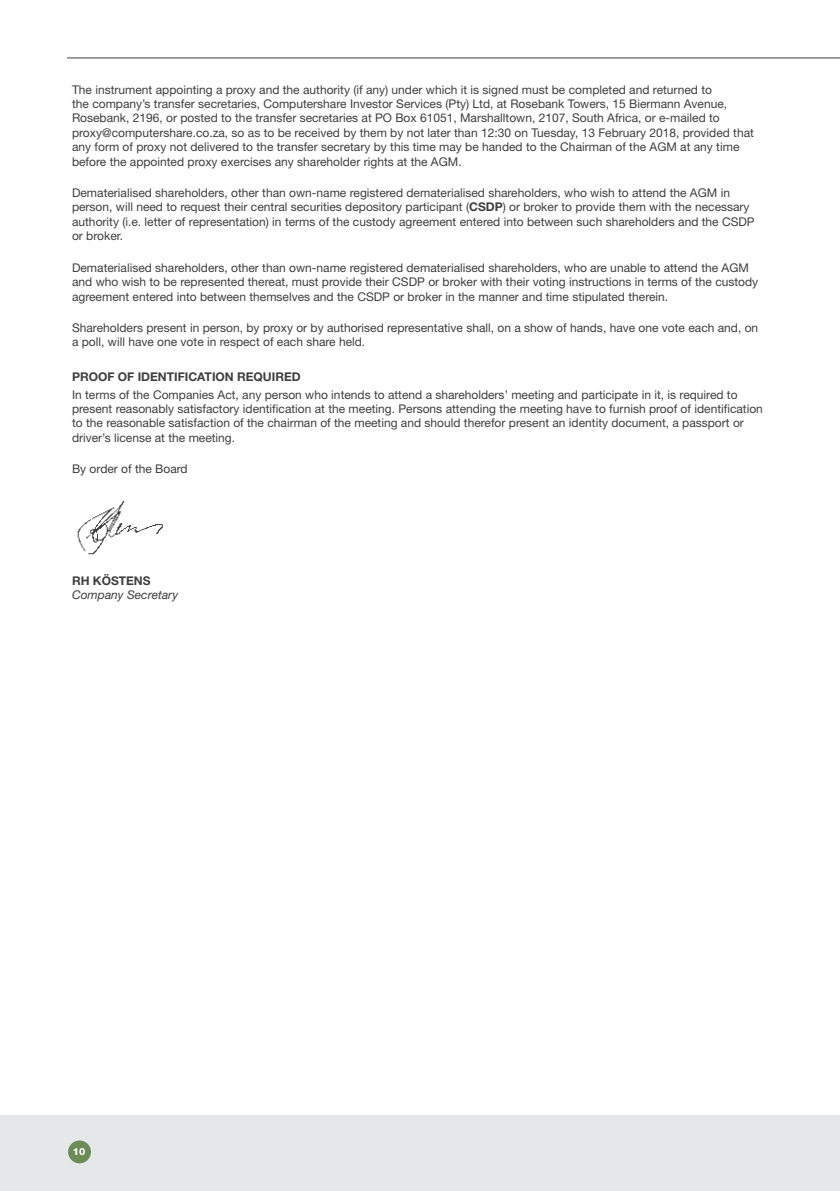
<style>
.page{position:relative;width:840px;height:1191px;background:#fff}
.page>*{position:absolute;margin:0;border:0;box-sizing:border-box;transform-origin:0 0}
.t1{font:12px/14.4px "Helvetica Neue LT Std";color:#3e3e3f}
.t2{font:700 12px "Helvetica Neue LT Std";color:#3e3e3f}
.t3{font:italic 12px "Helvetica Neue LT Std";color:#3e3e3f}
.t4{font:800 10px "Helvetica Neue LT Std";color:#fff}
.s1{font-weight:700}
</style>
<div class="page">
<div style="left:0;top:1115px;width:839px;height:76px;background:#e6e7e9"></div>
<div style="left:68px;top:1140px;width:23px;height:23px;background:#6b8c57;border-radius:50%"></div>
<hr style="left:67px;top:58px;width:772px;height:1px;background:#3e3e3f">
<img style="left:77px;top:500px;width:86px;height:55px">
<p class="t1" style="left:72px;top:82px;width:683px">The instrument appointing a proxy and the authority (if any) under which it is signed must be completed and returned to<br>the company’s transfer secretaries, Computershare Investor Services (Pty) Ltd, at Rosebank Towers, 15 Biermann Avenue, Rosebank, 2196, or posted to the transfer secretaries at PO Box 61051, Marshalltown, 2107, South Africa, or e-mailed to proxy@computershare.co.za, so as to be received by them by not later than 12:30 on Tuesday, 13 February 2018, provided that any form of proxy not delivered to the transfer secretary by this time may be handed to the Chairman of the AGM at any time before the appointed proxy exercises any shareholder rights at the AGM.</p>
<p class="t1" style="left:72px;top:185px;width:683px">Dematerialised shareholders, other than own-name registered dematerialised shareholders, who wish to attend the AGM in person, will need to request their central securities depository participant (<span class="s1">CSDP</span>) or broker to provide them with the necessary authority (i.e. letter of representation) in terms of the custody agreement entered into between such shareholders and the CSDP or broker.</p>
<p class="t1" style="left:72px;top:260px;width:687px">Dematerialised shareholders, other than own-name registered dematerialised shareholders, who are unable to attend the AGM and who wish to be represented thereat, must provide their CSDP or broker with their voting instructions in terms of the custody agreement entered into between themselves and the CSDP or broker in the manner and time stipulated therein.</p>
<p class="t1" style="left:72px;top:320px;width:687px">Shareholders present in person, by proxy or by authorised representative shall, on a show of hands, have one vote each and, on a poll, will have one vote in respect of each share held.</p>
<p class="t2" style="left:72px;top:370px;width:230px">PROOF OF IDENTIFICATION REQUIRED</p>
<p class="t1" style="left:72px;top:387px;width:692px">In terms of the Companies Act, any person who intends to attend a shareholders’ meeting and participate in it, is required to present reasonably satisfactory identification at the meeting. Persons attending the meeting have to furnish proof of identification to the reasonable satisfaction of the chairman of the meeting and should therefor present an identity document, a passport or driver’s license at the meeting.</p>
<p class="t1" style="left:72px;top:461px;width:117px">By order of the Board</p>
<p class="t2" style="left:72px;top:573px;width:80px">RH KÖSTENS</p>
<p class="t3" style="left:72px;top:587px;width:108px">Company Secretary</p>
<p class="t4" style="left:73px;top:1146px;width:14px">10</p>
</div>
